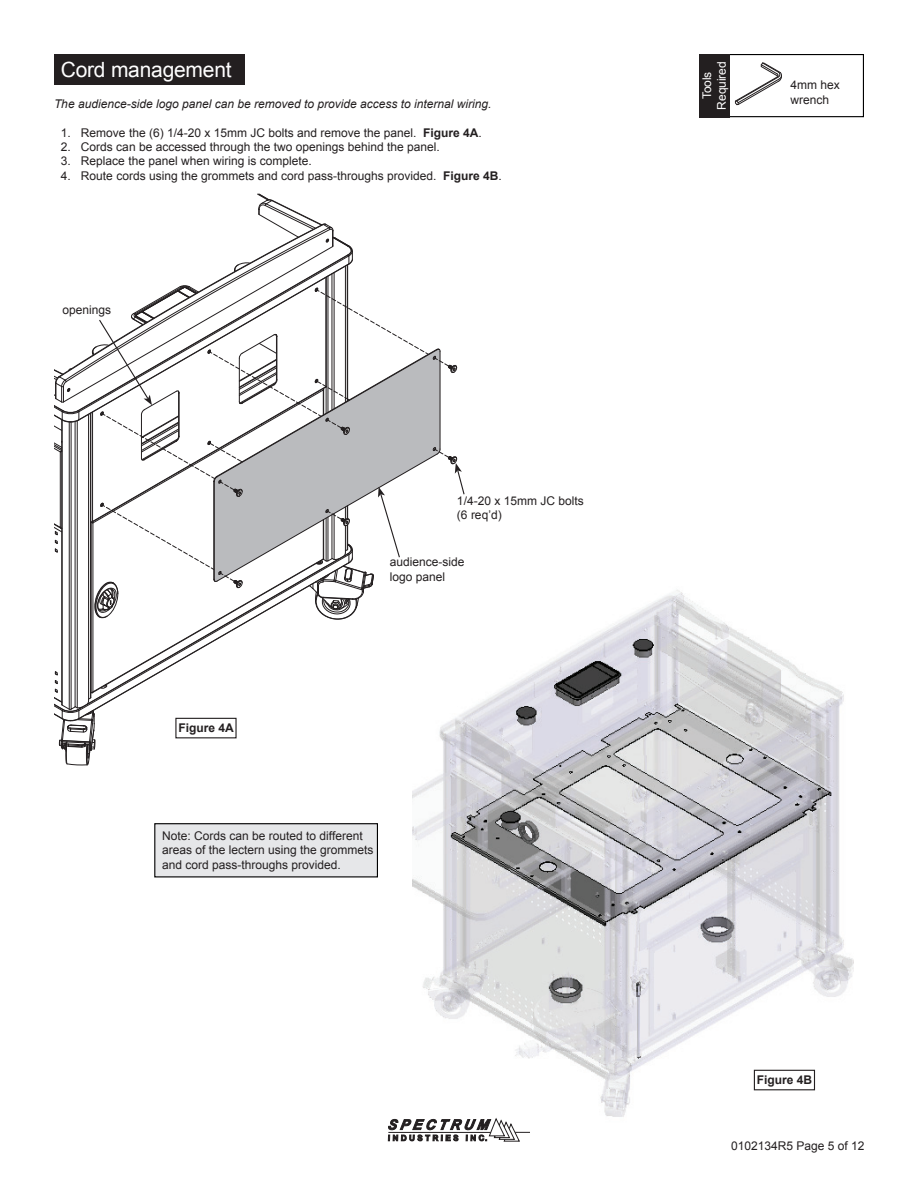
<style>
.page{position:relative;width:918px;height:1188px;background:#fff}
.page>*{position:absolute;margin:0;border:0;box-sizing:border-box;transform-origin:0 0}
.t1{font:21px "Arial";letter-spacing:-.01em;color:#fff}
.t2{font:12px/14.4px "Arial";color:#231f20}
.t3{font:italic 12px "Arial";color:#231f20}
.t4{font:700 12px "Arial";color:#231f20}
.t5{font:12px/14.4px "Arial";letter-spacing:-.01em;color:#fff;text-align:center}
.s1{font-weight:700}
</style>
<div class="page">
<div style="left:728px;top:54px;width:136px;height:63px;background:#fff;border:1px solid #000"></div>
<div style="left:699px;top:54px;width:30px;height:63px;background:#231f20"></div>
<svg style="left:729px;top:59px;width:53px;height:55px"></svg>
<img style="left:412px;top:590px;width:441px;height:527px">
<svg style="left:388px;top:1115px;width:143px;height:27px"></svg>
<div style="left:54px;top:54px;width:190px;height:30px;background:#231f20"></div>
<svg style="left:54px;top:193px;width:411px;height:573px"></svg>
<div style="left:155px;top:824px;width:222px;height:53px;background:#e6e7e9"></div>
<div style="left:154px;top:823px;width:224px;height:54px;border:1px solid #000"></div>
<div style="left:754px;top:1070px;width:60px;height:20px;background:#fff"></div>
<div style="left:754px;top:1070px;width:61px;height:20px;border:1px solid #231f20"></div>
<h1 class="t1" style="left:61px;top:56px;width:172px">Cord management</h1>
<p class="t3" style="left:54px;top:96px;width:439px">The audience-side logo panel can be removed to provide access to internal wiring.</p>
<p class="t2" style="left:61px;top:125px;width:423px">1. Remove the (6) 1/4-20 x 15mm JC bolts and remove the panel. <span class="s1">Figure 4A</span>.</p>
<p class="t2" style="left:61px;top:140px;width:381px">2. Cords can be accessed through the two openings behind the panel.</p>
<p class="t2" style="left:61px;top:154px;width:253px">3. Replace the panel when wiring is complete.</p>
<p class="t2" style="left:61px;top:168px;width:443px">4. Route cords using the grommets and cord pass-throughs provided. <span class="s1">Figure 4B</span>.</p>
<p class="t2" style="left:62px;top:303px;width:50px">openings</p>
<p class="t2" style="left:457px;top:493px;width:128px">1/4-20 x 15mm JC bolts (6 req’d)</p>
<p class="t2" style="left:390px;top:555px;width:76px">audience-side logo panel</p>
<p class="t4" style="left:179px;top:720px;width:57px">Figure 4A</p>
<p class="t2" style="left:162px;top:828px;width:213px">Note: Cords can be routed to different areas of the lectern using the grommets and cord pass-throughs provided.</p>
<p class="t5" style="left:700px;top:110px;width:49px;rotate:-90deg">Tools<br>Required</p>
<p class="t2" style="left:791px;top:78px;width:51px">4mm hex wrench</p>
<p class="t4" style="left:757px;top:1072px;width:57px">Figure 4B</p>
<p class="t2" style="left:731px;top:1139px;width:135px">0102134R5 Page 5 of 12</p>
</div>
